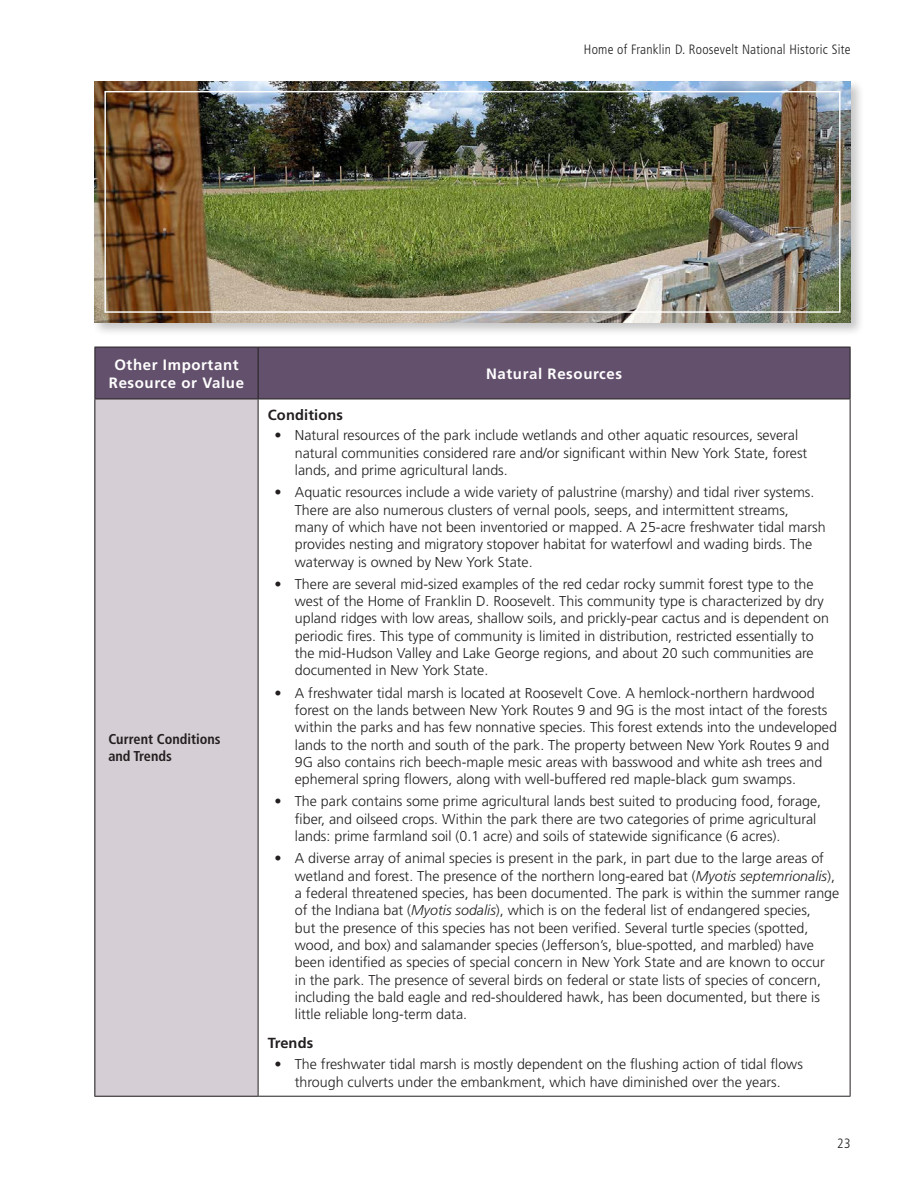
<style>
.page{position:relative;width:918px;height:1188px;background:#fff}
.page>*{position:absolute;margin:0;border:0;box-sizing:border-box;transform-origin:0 0}
.t1{font:700 15px/18px "Frutiger LT Std";letter-spacing:.04em;color:#fff;text-align:center}
.t2{font:700 14.7px "Frutiger LT Std";letter-spacing:.01em;color:#231f20}
.t3{font:300 14.25px/17.4px "Frutiger LT Std";color:#231f20}
.t4{font:700 condensed 14.25px/17.1px "Frutiger LT Std";color:#231f20}
.t5{font:300 condensed 13.5px "Frutiger LT Std";letter-spacing:.02em;color:#231f20}
.s1{font-style:italic}
</style>
<div class="page">
<div style="left:95px;top:348px;width:755px;height:51px;background:#63506c"></div>
<div style="left:95px;top:399px;width:163px;height:697px;background:#d5ced4"></div>
<hr style="left:94px;top:347px;width:164px;height:1px;background:#231f20">
<hr style="left:94px;top:347px;width:1px;height:52px;background:#231f20">
<hr style="left:258px;top:347px;width:593px;height:1px;background:#231f20">
<hr style="left:258px;top:347px;width:1px;height:52px;background:#231f20">
<hr style="left:850px;top:347px;width:1px;height:52px;background:#231f20">
<hr style="left:94px;top:399px;width:164px;height:1px;background:#231f20">
<hr style="left:94px;top:399px;width:1px;height:697px;background:#231f20">
<hr style="left:258px;top:399px;width:593px;height:1px;background:#231f20">
<hr style="left:258px;top:399px;width:1px;height:697px;background:#231f20">
<hr style="left:850px;top:399px;width:1px;height:697px;background:#231f20">
<hr style="left:94px;top:1096px;width:164px;height:1px;background:#231f20">
<hr style="left:258px;top:1096px;width:593px;height:1px;background:#231f20">
<div style="left:93px;top:79px;width:772px;height:258px;background:#231f20;opacity:.25"></div>
<img style="left:94px;top:81px;width:756px;height:242px">
<div style="left:104px;top:91px;width:737px;height:222px;border:1px solid #fff"></div>
<p class="t5" style="left:584px;top:42px;width:268px">Home of Franklin D. Roosevelt National Historic Site</p>
<p class="t1" style="left:109px;top:355px;width:137px">Other Important<br>Resource or Value</p>
<p class="t1" style="left:486px;top:364px;width:138px">Natural Resources</p>
<p class="t4" style="left:108px;top:731px;width:114px">Current Conditions and Trends</p>
<p class="t2" style="left:268px;top:406px;width:77px">Conditions</p>
<p class="t3" style="left:295px;top:427px;width:514px;text-indent:-20px">• Natural resources of the park include wetlands and other aquatic resources, several natural communities considered rare and/or significant within New York State, forest lands, and prime agricultural lands</p>
<p class="t3" style="left:295px;top:484px;width:532px;text-indent:-20px">• Aquatic resources include a wide variety of palustrine (marshy) and tidal river systems There are also numerous clusters of vernal pools, seeps, and intermittent streams, many of which have not been inventoried or mapped A 25-acre freshwater tidal marsh provides nesting and migratory stopover habitat for waterfowl and wading birds The waterway is owned by New York State</p>
<p class="t3" style="left:295px;top:575px;width:536px;text-indent:-20px">• There are several mid-sized examples of the red cedar rocky summit forest type to the west of the Home of Franklin D Roosevelt This community type is characterized by dry upland ridges with low areas, shallow soils, and prickly-pear cactus and is dependent on periodic fires This type of community is limited in distribution, restricted essentially to the mid-Hudson Valley and Lake George regions, and about 20 such communities are documented in New York State</p>
<p class="t3" style="left:295px;top:684px;width:544px;text-indent:-20px">• A freshwater tidal marsh is located at Roosevelt Cove A hemlock-northern hardwood forest on the lands between New York Routes 9 and 9G is the most intact of the forests within the parks and has few nonnative species This forest extends into the undeveloped lands to the north and south of the park The property between New York Routes 9 and 9G also contains rich beech-maple mesic areas with basswood and white ash trees and ephemeral spring flowers, along with well-buffered red maple-black gum swamps</p>
<p class="t3" style="left:295px;top:793px;width:528px;text-indent:-20px">• The park contains some prime agricultural lands best suited to producing food, forage, fiber, and oilseed crops Within the park there are two categories of prime agricultural lands: prime farmland soil (0 1 acre) and soils of statewide significance (6 acres)</p>
<p class="t3" style="left:295px;top:850px;width:546px;text-indent:-20px">• A diverse array of animal species is present in the park, in part due to the large areas of wetland and forest The presence of the northern long-eared bat (<span class="s1">Myotis septemrionalis</span>), a federal threatened species, has been documented The park is within the summer range of the Indiana bat (<span class="s1">Myotis sodalis</span>), which is on the federal list of endangered species,<br>but the presence of this species has not been verified Several turtle species (spotted, wood, and box) and salamander species (Jefferson’s, blue-spotted, and marbled) have been identified as species of special concern in New York State and are known to occur in the park The presence of several birds on federal or state lists of species of concern, including the bald eagle and red-shouldered hawk, has been documented, but there is little reliable long-term data</p>
<p class="t2" style="left:268px;top:1035px;width:47px">Trends</p>
<p class="t3" style="left:275px;top:1056px;width:530px;text-align:center">• The freshwater tidal marsh is mostly dependent on the flushing action of tidal flows through culverts under the embankment, which have diminished over the years</p>
<p class="t5" style="left:837px;top:1135px;width:15px">23</p>
</div>
